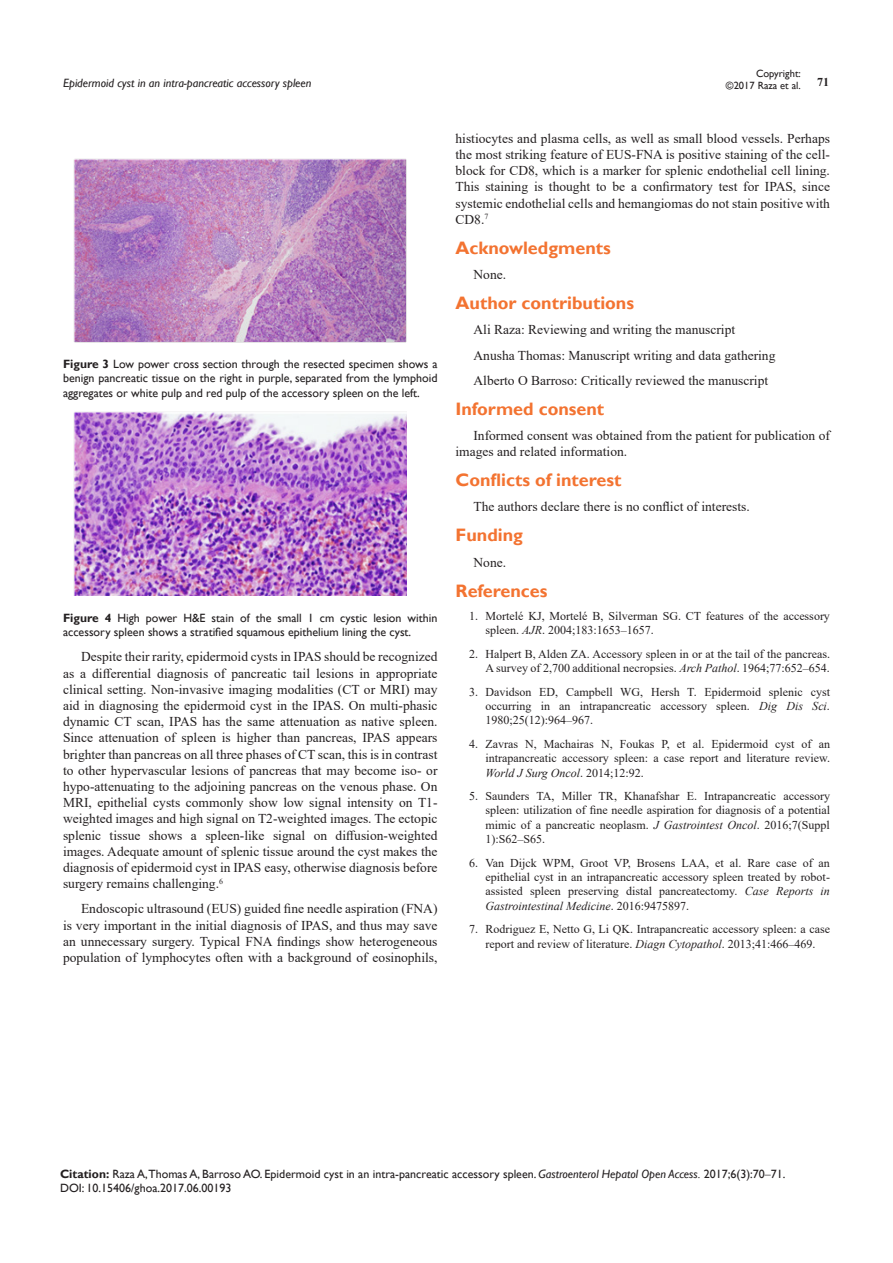
<style>
.page{position:relative;width:893px;height:1263px;background:#fff}
.page>*{position:absolute;margin:0;border:0;box-sizing:border-box;transform-origin:0 0}
.List_Paragraph{font:700 18px "Gill Sans";color:#f37331}
.t1{font:13.5px/16.2px "Times New Roman";color:#231f20;text-align:justify}
.t2{font:12px/14.4px "Times New Roman";color:#231f20;text-align:justify}
.Citation{font:12px/14.4px "Gill Sans";color:#231f20;text-align:justify}
.t3{font:italic 12px "Gill Sans";color:#231f20}
.t4{font:700 12px "Times New Roman";color:#231f20}
.t5{font:10.5px/12.6px "Gill Sans";color:#231f20;text-align:right}
.s1{font-weight:700}
.s2{font-style:italic}
.s3{font-family:"Times New Roman"}
</style>
<div class="page">
<img style="left:74px;top:158px;width:332px;height:184px">
<img style="left:74px;top:412px;width:333px;height:184px">
<p class="t5" style="left:726px;top:67px;width:76px">Copyright: ©2017 Raza et al.</p>
<p class="t3" style="left:63px;top:76px;width:250px">Epidermoid cyst in an intra-pancreatic accessory spleen</p>
<p class="t4" style="left:817px;top:73px;width:13px">71</p>
<p class="Citation" style="left:63px;top:357px;width:376px"><span class="s1">Figure 3</span> Low power cross section through the resected specimen shows a benign pancreatic tissue on the right in purple, separated from the lymphoid aggregates or white pulp and red pulp of the accessory spleen on the left.</p>
<p class="Citation" style="left:63px;top:611px;width:376px"><span class="s1">Figure 4</span> High power H&amp;E stain of the small 1 cm cystic lesion within accessory spleen shows a stratified squamous epithelium lining the cyst.</p>
<p class="t1" style="left:63px;top:648px;width:376px;text-indent:18px">Despite their rarity, epidermoid cysts in IPAS should be recognized as a differential diagnosis of pancreatic tail lesions in appropriate clinical setting. Non-invasive imaging modalities (CT or MRI) may aid in diagnosing the epidermoid cyst in the IPAS. On multi-phasic dynamic CT scan, IPAS has the same attenuation as native spleen.<br>Since attenuation of spleen is higher than pancreas, IPAS appears brighter than pancreas on all three phases of CT scan, this is in contrast to other hypervascular lesions of pancreas that may become iso- or hypo-attenuating to the adjoining pancreas on the venous phase. On MRI, epithelial cysts commonly show low signal intensity on T1- weighted images and high signal on T2-weighted images. The ectopic splenic tissue shows a spleen-like signal on diffusion-weighted images. Adequate amount of splenic tissue around the cyst makes the diagnosis of epidermoid cyst in IPAS easy, otherwise diagnosis before surgery remains challenging.<sup>6</sup></p>
<p class="t1" style="left:63px;top:900px;width:376px;text-indent:18px">Endoscopic ultrasound (EUS) guided fine needle aspiration (FNA) is very important in the initial diagnosis of IPAS, and thus may save an unnecessary surgery. Typical FNA findings show heterogeneous population of lymphocytes often with a background of eosinophils,</p>
<p class="t1" style="left:455px;top:130px;width:376px">histiocytes and plasma cells, as well as small blood vessels. Perhaps the most striking feature of EUS-FNA is positive staining of the cell&shy;block for CD8, which is a marker for splenic endothelial cell lining.<br>This staining is thought to be a confirmatory test for IPAS, since systemic endothelial cells and hemangiomas do not stain positive with CD8.<sup>7</sup></p>
<p class="List_Paragraph" style="left:455px;top:237px;width:157px">Acknowledgments</p>
<p class="t1" style="left:473px;top:266px;width:34px">None.</p>
<p class="List_Paragraph" style="left:455px;top:292px;width:180px">Author contributions</p>
<p class="t1" style="left:473px;top:321px;width:263px">Ali Raza: Reviewing and writing the manuscript</p>
<p class="t1" style="left:473px;top:346px;width:303px">Anusha Thomas: Manuscript writing and data gathering</p>
<p class="t1" style="left:473px;top:372px;width:296px">Alberto O Barroso: Critically reviewed the manuscript</p>
<p class="List_Paragraph" style="left:455px;top:398px;width:150px">Informed consent</p>
<p class="t1" style="left:455px;top:427px;width:376px;text-indent:18px">Informed consent was obtained from the patient for publication of images and related information.</p>
<p class="List_Paragraph" style="left:455px;top:469px;width:168px">Conflicts of interest</p>
<p class="t1" style="left:473px;top:498px;width:278px">The authors declare there is no conflict of interests.</p>
<p class="List_Paragraph" style="left:455px;top:524px;width:69px">Funding</p>
<p class="t1" style="left:473px;top:553px;width:34px">None.</p>
<p class="List_Paragraph" style="left:455px;top:580px;width:94px">References</p>
<p class="t2" style="left:485px;top:608px;width:346px;text-indent:-16px">1. Mortelé KJ, Mortelé B, Silverman SG. CT features of the accessory spleen. <span class="s2">AJR</span>. 2004;183:1653–1657.</p>
<p class="t2" style="left:469px;top:646px;width:362px;text-align:right">2. Halpert B, Alden ZA. Accessory spleen in or at the tail of the pancreas.<br>A survey of 2,700 additional necropsies. <span class="s2">Arch Pathol</span>. 1964;77:652–654.</p>
<p class="t2" style="left:485px;top:684px;width:346px;text-indent:-16px">3. Davidson ED, Campbell WG, Hersh T. Epidermoid splenic cyst occurring in an intrapancreatic accessory spleen. <span class="s2">Dig Dis Sci</span>.<br>1980;25(12):964–967.</p>
<p class="t2" style="left:485px;top:736px;width:346px;text-indent:-16px">4. Zavras N, Machairas N, Foukas P, et al. Epidermoid cyst of an intrapancreatic accessory spleen: a case report and literature review.<br><span class="s2">World J Surg Oncol</span>. 2014;12:92.</p>
<p class="t2" style="left:485px;top:788px;width:346px;text-indent:-16px">5. Saunders TA, Miller TR, Khanafshar E. Intrapancreatic accessory spleen: utilization of fine needle aspiration for diagnosis of a potential mimic of a pancreatic neoplasm. <span class="s2">J Gastrointest Oncol</span>. 2016;7(Suppl 1):S62–S65.</p>
<p class="t2" style="left:485px;top:855px;width:346px;text-indent:-16px">6. Van Dijck WPM, Groot VP, Brosens LAA, et al. Rare case of an epithelial cyst in an intrapancreatic accessory spleen treated by robot&shy;assisted spleen preserving distal pancreatectomy. <span class="s2">Case Reports in Gastrointestinal Medicine</span>. 2016:9475897.</p>
<p class="t2" style="left:469px;top:921px;width:362px;text-align:center">7. Rodriguez E, Netto G, Li QK. Intrapancreatic accessory spleen: a case report and review of literature. <span class="s2">Diagn Cytopathol</span>. 2013;41:466–469.</p>
<p class="Citation" style="left:60px;top:1167px;width:727px"><span class="s1">Citation:</span> Raza A,Thomas A, Barroso AO. Epidermoid cyst in an intra-pancreatic accessory spleen. <span class="s2">Gastroenterol Hepatol Open Access.</span> 2017;6(3):70<span class="s3">‒</span>71.</p>
<p class="Citation" style="left:60px;top:1181px;width:173px">DOI: 10.15406/ghoa.2017.06.00193</p>
</div>
